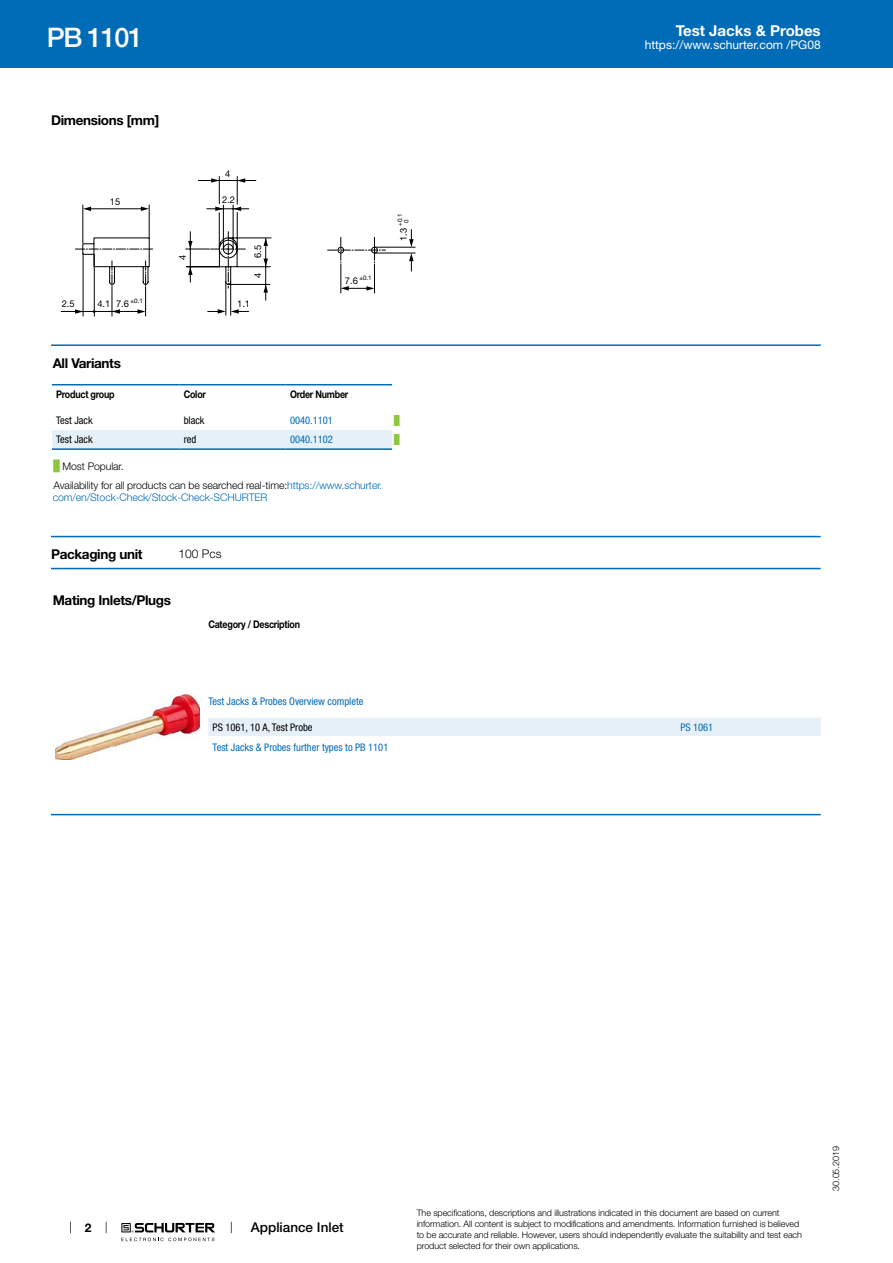
<style>
.page{position:relative;width:893px;height:1263px;background:#fff}
.page>*{position:absolute;margin:0;border:0;box-sizing:border-box;transform-origin:0 0}
.t1{font:500 27px "Helvetica Neue LT";letter-spacing:-.05em;color:#fff}
.t2{font:700 15px "Helvetica Neue LT";color:#fff}
.t3{font:700 13.5px "Helvetica Neue LT";letter-spacing:-.025em;color:#000}
.t4{font:500 13.5px "Helvetica Neue LT";color:#000}
.t5{font:12px "Helvetica Neue LT";color:#fff}
.t6{font:300 12px "Helvetica Neue LT";color:#000}
.t7{font:700 12px "Helvetica Neue LT";color:#000}
.t8{font:condensed 10.5px "Helvetica Neue LT";color:#006bb6}
.t9{font:300 10.5px/18.5px "Helvetica Neue LT";letter-spacing:-.01em;color:#000}
.t10{font:700 10.5px "Helvetica Neue LT";letter-spacing:-.025em;color:#000;scale:.85 1}
.t11{font:condensed 10.5px "Helvetica Neue LT";color:#000}
.t12{font:300 10.5px "Helvetica Neue LT";letter-spacing:-.01em;color:#006bb6}
.t13{font:9.3px "Helvetica Neue LT";color:#000}
.t14{font:300 9px/10.8px "Helvetica Neue LT";letter-spacing:-.01em;color:#000}
.t15{font:9px "Arial Unicode MS";color:#8dc63f}
.t16{font:6.3px/6.3px "Helvetica Neue LT";color:#000;text-align:center}
.s1{font-size:9.3px}
.s2{font-family:"Arial Unicode MS";font-weight:400;color:#8dc63f}
.s3{color:#006bb6}
</style>
<div class="page">
<svg style="left:70px;top:1221px;width:1px;height:12px"></svg>
<svg style="left:121px;top:1223px;width:94px;height:18px"></svg>
<div style="left:0;top:0;width:893px;height:68px;background:#006bb6"></div>
<hr style="left:149px;top:205px;width:1px;height:33px;background:#000">
<hr style="left:83px;top:205px;width:1px;height:38px;background:#000">
<hr style="left:61px;top:311px;width:80px;height:1px;background:#000">
<hr style="left:87px;top:209px;width:57px;height:1px;background:#000">
<hr style="left:237px;top:212px;width:1px;height:37px;background:#000">
<hr style="left:219px;top:213px;width:1px;height:36px;background:#000">
<hr style="left:223px;top:205px;width:1px;height:44px;background:#000">
<hr style="left:233px;top:205px;width:1px;height:44px;background:#000">
<hr style="left:207px;top:209px;width:42px;height:1px;background:#000">
<hr style="left:198px;top:180px;width:58px;height:1px;background:#000">
<hr style="left:375px;top:253px;width:40px;height:1px;background:#000">
<hr style="left:375px;top:247px;width:40px;height:1px;background:#000">
<svg style="left:141px;top:207px;width:8px;height:4px"></svg>
<svg style="left:83px;top:207px;width:8px;height:4px"></svg>
<svg style="left:211px;top:177px;width:12px;height:34px"></svg>
<svg style="left:233px;top:177px;width:12px;height:34px"></svg>
<svg style="left:409px;top:253px;width:4px;height:18px"></svg>
<svg style="left:409px;top:230px;width:5px;height:17px"></svg>
<svg style="left:75px;top:232px;width:311px;height:84px"></svg>
<hr style="left:51px;top:344px;width:770px;height:2px;background:#006bb6">
<svg style="left:52px;top:385px;width:340px;height:63px"></svg>
<hr style="left:52px;top:384px;width:127px;height:1px;background:#006bb6">
<hr style="left:179px;top:384px;width:107px;height:1px;background:#006bb6">
<hr style="left:286px;top:384px;width:106px;height:1px;background:#006bb6">
<hr style="left:52px;top:448px;width:127px;height:2px;background:#006bb6">
<hr style="left:179px;top:448px;width:107px;height:2px;background:#006bb6">
<hr style="left:286px;top:448px;width:106px;height:2px;background:#006bb6">
<hr style="left:51px;top:536px;width:770px;height:1px;background:#006bb6">
<hr style="left:51px;top:568px;width:770px;height:1px;background:#006bb6">
<img style="left:55px;top:694px;width:145px;height:66px">
<div style="left:208px;top:718px;width:613px;height:18px;background:#e6f0f8"></div>
<hr style="left:51px;top:814px;width:770px;height:1px;background:#006bb6">
<h1 class="t1" style="left:47px;top:21px;width:98px">PB 1101</h1>
<h3 class="t3" style="left:51px;top:112px;width:110px">Dimensions [mm]</h3>
<p class="t13" style="left:225px;top:168px;width:7px">4</p>
<p class="t13" style="left:110px;top:196px;width:12px">15</p>
<p class="t13" style="left:222px;top:194px;width:15px">2.2</p>
<p class="t13" style="left:62px;top:299px;width:15px">2.5</p>
<p class="t13" style="left:97px;top:299px;width:47px">4.1 7.6 <sup>±0.1</sup></p>
<p class="t13" style="left:177px;top:260px;width:7px;rotate:-90deg">4</p>
<p class="t13" style="left:252px;top:258px;width:15px;rotate:-90deg">6.5</p>
<p class="t13" style="left:252px;top:278px;width:7px;rotate:-90deg">4</p>
<p class="t13" style="left:237px;top:298px;width:15px">1.1</p>
<p class="t16" style="left:345px;top:275px;width:28px"><span class="s1">7.6</span> ±0.1</p>
<p class="t16" style="left:397px;top:226px;width:14px;rotate:-90deg">+0.1<br>0</p>
<p class="t13" style="left:398px;top:241px;width:15px;rotate:-90deg">1.3</p>
<h3 class="t3" style="left:53px;top:355px;width:70px">All Variants</h3>
<p class="t10" style="left:56px;top:388px;width:70px">Product group</p>
<p class="t10" style="left:184px;top:388px;width:28px">Color</p>
<p class="t10" style="left:290px;top:388px;width:70px">Order Number</p>
<p class="t11" style="left:56px;top:414px;width:38px">Test Jack</p>
<p class="t11" style="left:184px;top:414px;width:22px">black</p>
<p class="t8" style="left:290px;top:414px;width:44px">0040.1101</p>
<p class="t15" style="left:394px;top:414px;width:7px">█</p>
<p class="t11" style="left:56px;top:434px;width:38px">Test Jack</p>
<p class="t11" style="left:184px;top:434px;width:14px">red</p>
<p class="t8" style="left:290px;top:434px;width:44px">0040.1102</p>
<p class="t15" style="left:394px;top:433px;width:7px">█</p>
<p class="t9" style="left:54px;top:457px;width:330px"><span class="s2">█</span> Most Popular.<br>Availability for all products can be searched real-time:<span class="s3">https://www.schurter.</span></p>
<p class="t12" style="left:53px;top:491px;width:216px">com/en/Stock-Check/Stock-Check-SCHURTER</p>
<h3 class="t3" style="left:51px;top:546px;width:93px">Packaging unit</h3>
<h3 class="t6" style="left:179px;top:546px;width:44px">100 Pcs</h3>
<h3 class="t3" style="left:53px;top:591px;width:120px">Mating Inlets/Plugs</h3>
<p class="t10" style="left:208px;top:618px;width:109px">Category / Description</p>
<h2 class="t2" style="left:676px;top:21px;width:147px">Test Jacks &amp; Probes</h2>
<h3 class="t5" style="left:645px;top:38px;width:178px">https://www.schurter.com /PG08</h3>
<p class="t8" style="left:208px;top:695px;width:157px">Test Jacks &amp; Probes Overview complete</p>
<p class="t11" style="left:213px;top:721px;width:101px">PS 1061, 10 A, Test Probe</p>
<p class="t8" style="left:680px;top:721px;width:34px">PS 1061</p>
<p class="t8" style="left:213px;top:741px;width:177px">Test Jacks &amp; Probes further types to PB 1101</p>
<h3 class="t7" style="left:85px;top:1220px;width:8px">2</h3>
<h3 class="t4" style="left:251px;top:1219px;width:94px">Appliance Inlet</h3>
<p class="t14" style="left:417px;top:1207px;width:387px">The specifications, descriptions and illustrations indicated in this document are based on current information. All content is subject to modifications and amendments. Information furnished is believed to be accurate and reliable. However, users should independently evaluate the suitability and test each product selected for their own applications.</p>
<p class="t14" style="left:830px;top:1191px;width:46px;rotate:-90deg">30.05.2019</p>
</div>
